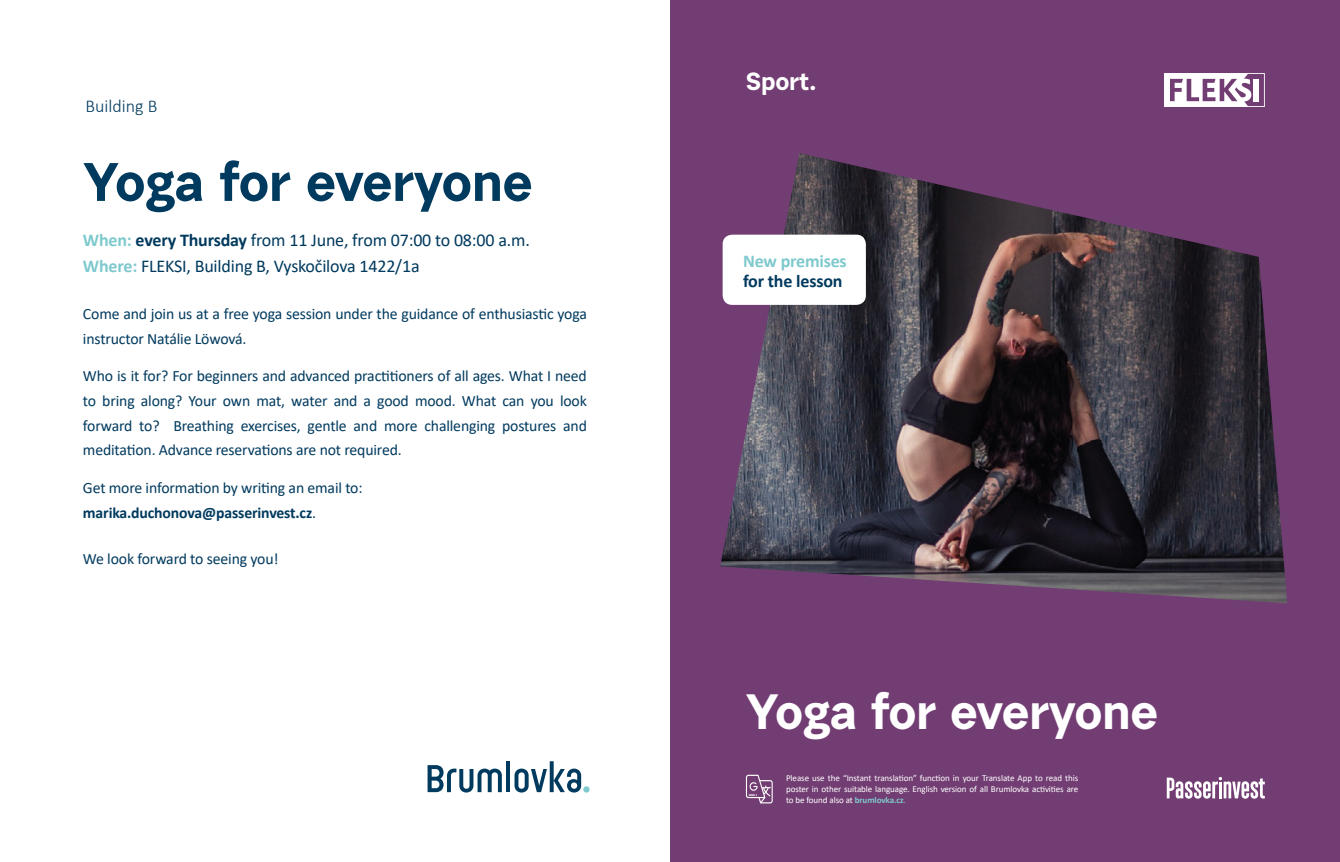
<style>
.page{position:relative;width:1340px;height:862px;background:#fff}
.page>*{position:absolute;margin:0;border:0;box-sizing:border-box;transform-origin:0 0}
.t1{font:700 54px "Urban Grotesk Re Bo";letter-spacing:-.02em;color:#003a5e}
.t2{font:700 49.5px "Urban Grotesk Re Bo";letter-spacing:-.02em;color:#fff}
.t3{font:700 24.75px "Urban Grotesk Re Bo";letter-spacing:-.01em;color:#fff}
.t4{font:18px/26.3px "Calibri";letter-spacing:-.01em;color:#003a5e}
.t5{font:700 18px "Calibri";letter-spacing:-.01em;color:#003a5e}
.t6{font:700 18px "Calibri";letter-spacing:-.01em;color:#7ec9cd}
.t7{font:300 18px "Calibri";color:#003a5e}
.t8{font:15.75px/24.8px "Calibri";letter-spacing:-.01em;color:#003a5e}
.t9{font:9px/10.8px "Calibri";letter-spacing:-.01em;color:#fff;text-align:justify}
.s1{font-weight:700;color:#7ec9cd}
.s2{font-weight:700}
.s3{color:#7ec9cd}
</style>
<div class="page">
<div style="left:670px;top:0;width:669px;height:861px;background:#723d73"></div>
<svg style="left:427px;top:765px;width:75px;height:27px"></svg>
<hr style="left:506px;top:760px;width:4px;height:31px;background:#003a5e">
<svg style="left:514px;top:761px;width:67px;height:31px"></svg>
<svg style="left:583px;top:785px;width:6px;height:7px"></svg>
<svg style="left:746px;top:774px;width:26px;height:29px"></svg>
<svg style="left:1166px;top:777px;width:98px;height:21px"></svg>
<img style="left:720px;top:153px;width:567px;height:450px">
<svg style="left:1164px;top:73px;width:100px;height:34px"></svg>
<div style="left:722px;top:234px;width:143px;height:71px;background:#fff;border-radius:10px"></div>
<p class="t7" style="left:85px;top:95px;width:73px">Building B</p>
<h1 class="t1" style="left:83px;top:147px;width:451px">Yoga for everyone</h1>
<p class="t4" style="left:83px;top:226px;width:448px"><span class="s1">When:</span> <span class="s2">every Thursday</span> from 11 June, from 07:00 to 08:00 a.m.<br><span class="s1">Where:</span> FLEKSI, Building B, Vyskočilova 1422/1a</p>
<p class="t8" style="left:83px;top:300px;width:505px">Come and join us at a free yoga session under the guidance of enthusiastic yoga instructor Natálie Löwová.</p>
<p class="t8" style="left:83px;top:363px;width:505px;text-align:justify">Who is it for? For beginners and advanced practitioners of all ages. What I need to bring along? Your own mat, water and a good mood. What can you look forward to? Breathing exercises, gentle and more challenging postures and meditation. Advance reservations are not required.</p>
<p class="t8" style="left:83px;top:474px;width:281px">Get more information by writing an email to: <span class="s2">marika.duchonova@passerinvest.cz</span>.</p>
<p class="t8" style="left:83px;top:546px;width:197px">We look forward to seeing you!</p>
<h3 class="t3" style="left:746px;top:66px;width:72px">Sport.</h3>
<p class="t6" style="left:743px;top:248px;width:105px">New premises</p>
<p class="t5" style="left:743px;top:268px;width:101px">for the lesson</p>
<h2 class="t2" style="left:746px;top:680px;width:414px">Yoga for everyone</h2>
<p class="t9" style="left:786px;top:772px;width:294px">Please use the “Instant translation” function in your Translate App to read this poster in other suitable language. English version of all Brumlovka activities are to be found also at <span class="s1">brumlovka.cz</span><span class="s3">.</span></p>
</div>
